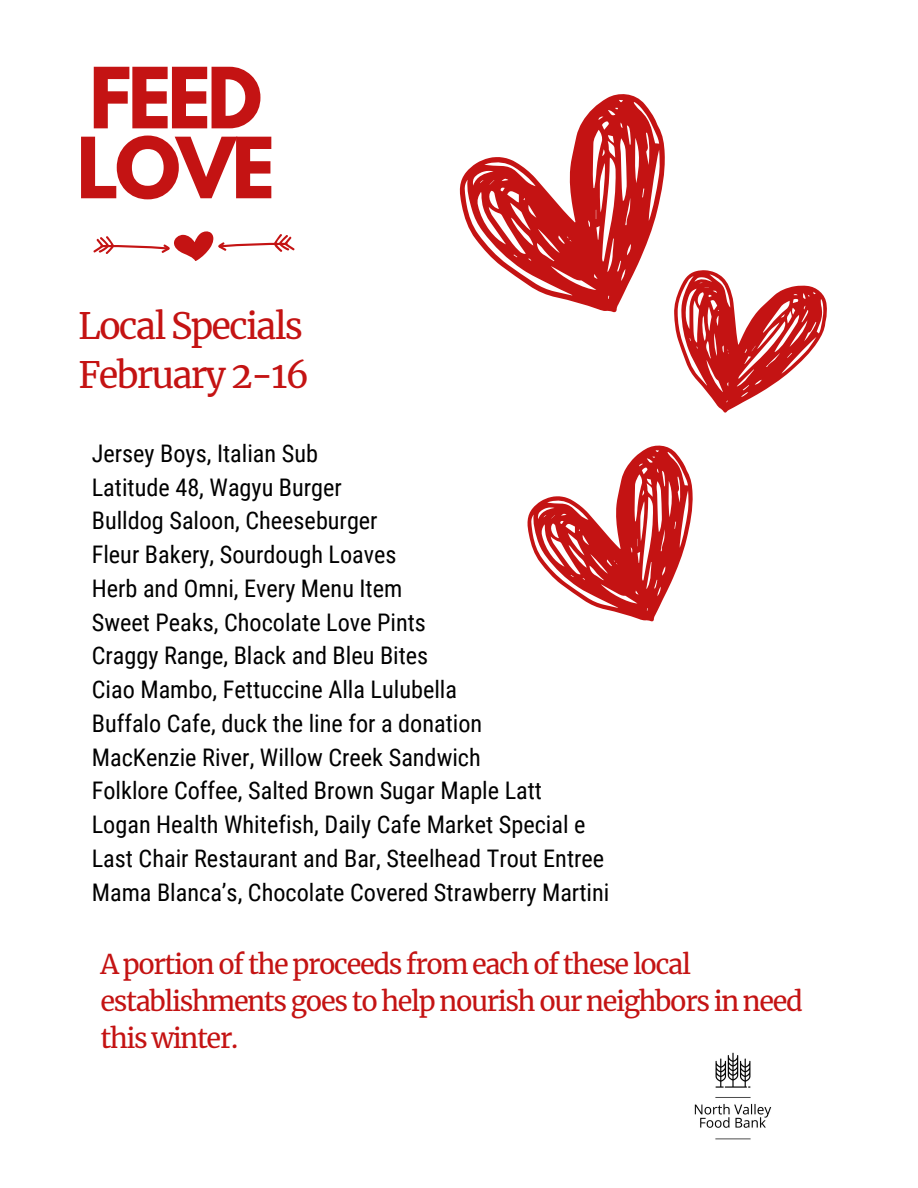
<style>
.page{position:relative;width:918px;height:1188px;background:#fff}
.page>*{position:absolute;margin:0;border:0;box-sizing:border-box;transform-origin:0 0}
.t1{font:700 74.7px/69.9px "League Spartan";letter-spacing:-.05em;color:#c41313}
.t2{font:36px/49.5px "Merriweather";letter-spacing:-.05em;color:#c41313}
.t3{font:27px/37.2px "Merriweather";letter-spacing:-.05em;color:#c41313}
.t4{font:24.3px "Roboto Condensed";color:#000}
</style>
<div class="page">
<svg style="left:93px;top:231px;width:202px;height:30px"></svg>
<img style="left:694px;top:1052px;width:78px;height:88px">
<svg style="left:527px;top:445px;width:166px;height:177px"></svg>
<svg style="left:674px;top:270px;width:153px;height:143px"></svg>
<svg style="left:459px;top:94px;width:206px;height:219px"></svg>
<p class="t1" style="left:77px;top:73px;width:200px">FEED<br>LOVE</p>
<p class="t2" style="left:78px;top:301px;width:233px">Local Specials<br>February 2-16</p>
<h1 class="t4" style="left:92px;top:439px;width:228px">Jersey Boys, Italian Sub</h1>
<p class="t4" style="left:92px;top:473px;width:252px">Latitude 48, Wagyu Burger</p>
<p class="t4" style="left:92px;top:507px;width:287px">Bulldog Saloon, Cheeseburger</p>
<h2 class="t4" style="left:92px;top:541px;width:306px">Fleur Bakery, Sourdough Loaves</h2>
<p class="t4" style="left:92px;top:574px;width:312px">Herb and Omni, Every Menu Item</p>
<p class="t4" style="left:92px;top:608px;width:336px">Sweet Peaks, Chocolate Love Pints</p>
<p class="t4" style="left:92px;top:642px;width:338px">Craggy Range, Black and Bleu Bites</p>
<p class="t4" style="left:92px;top:676px;width:367px">Ciao Mambo, Fettuccine Alla Lulubella</p>
<p class="t4" style="left:92px;top:709px;width:392px">Buffalo Cafe, duck the line for a donation</p>
<p class="t4" style="left:92px;top:743px;width:391px">MacKenzie River, Willow Creek Sandwich</p>
<p class="t4" style="left:92px;top:777px;width:452px">Folklore Coffee, Salted Brown Sugar Maple Latt</p>
<p class="t4" style="left:92px;top:811px;width:495px">Logan Health Whitefish, Daily Cafe Market Special e</p>
<p class="t4" style="left:92px;top:844px;width:514px">Last Chair Restaurant and Bar, Steelhead Trout Entree</p>
<p class="t4" style="left:92px;top:878px;width:519px">Mama Blanca’s, Chocolate Covered Strawberry Martini</p>
<p class="t3" style="left:100px;top:946px;width:704px">A portion of the proceeds from each of these local establishments goes to help nourish our neighbors in need this winter.</p>
</div>
